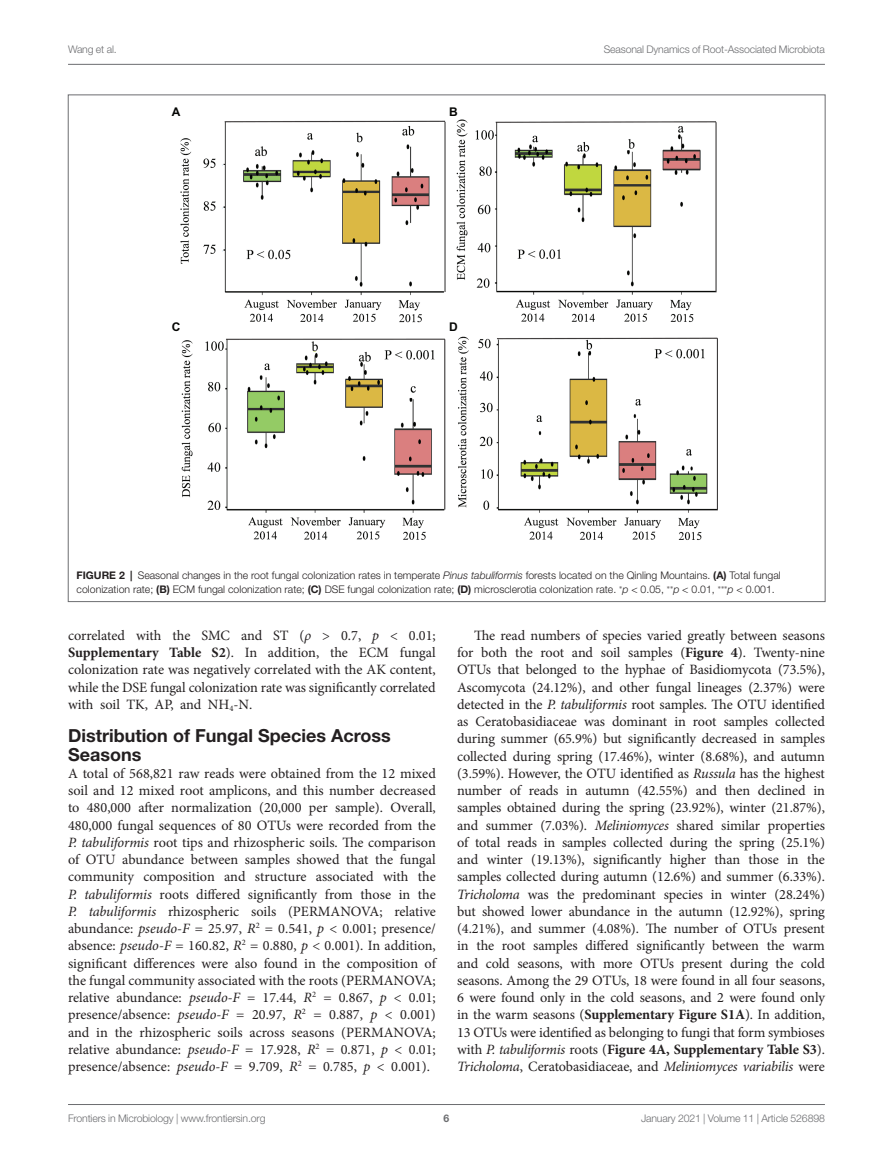
<style>
.page{position:relative;width:893px;height:1170px;background:#fff}
.page>*{position:absolute;margin:0;border:0;box-sizing:border-box;transform-origin:0 0}
.HEAD_2{font:700 18px/18.8px "Helvetica Neue LT Std";color:#231f20}
.TEXT{font:14.25px/17.2px "Minion Pro";letter-spacing:-.015em;color:#231f20;text-align:justify}
.TEXT_FLUSH{font:14.25px/17.2px "Minion Pro";color:#231f20;text-align:justify}
.t1{font:700 12px "Arial";color:#040503}
.FIG_LEG{font:300 10.5px/14.2px "Helvetica Neue LT Std";color:#231f20}
.t2{font:300 10.5px "Helvetica Neue LT Std";letter-spacing:-.015em;color:#6c6d70}
.t3{font:700 10.5px "Helvetica Neue LT Std";color:#6c6d70}
.s1{font-weight:700}
.s2{font-style:italic}
</style>
<div class="page">
<hr style="left:68px;top:64px;width:757px;height:1px;background:#6c6d70">
<hr style="left:68px;top:1104px;width:757px;height:1px;background:#6c6d70">
<img style="left:180px;top:119px;width:538px;height:421px">
<p class="t2" style="left:68px;top:42px;width:50px">Wang et al.</p>
<p class="t2" style="left:604px;top:42px;width:223px">Seasonal Dynamics of Root-Associated Microbiota</p>
<p class="t1" style="left:172px;top:103px;width:10px">A</p>
<p class="t1" style="left:449px;top:103px;width:10px">B</p>
<p class="t1" style="left:172px;top:318px;width:10px">C</p>
<p class="t1" style="left:449px;top:318px;width:10px">D</p>
<p class="FIG_LEG" style="left:77px;top:567px;width:706px"><span class="s1">FIGURE 2 |</span> Seasonal changes in the root fungal colonization rates in temperate <span class="s2">Pinus tabuliformis</span> forests located on the Qinling Mountains. <span class="s1">(A)</span> Total fungal colonization rate; <span class="s1">(B)</span> ECM fungal colonization rate; <span class="s1">(C)</span> DSE fungal colonization rate; <span class="s1">(D)</span> microsclerotia colonization rate. <sup>∗</sup><span class="s2">p</span> &lt; 0.05, <sup>∗∗</sup><span class="s2">p</span> &lt; 0.01, <sup>∗∗∗</sup><span class="s2">p</span> &lt; 0.001.</p>
<p class="TEXT" style="left:68px;top:626px;width:369px">correlated with the SMC and ST (<span class="s2">ρ</span> &gt; 0.7, <span class="s2">p</span> &lt; 0.01; <span class="s1">Supplementary Table S2</span>). In addition, the ECM fungal colonization rate was negatively correlated with the AK content, while the DSE fungal colonization rate was significantly correlated with soil TK, AP, and NH<sub>4</sub>-N.</p>
<p class="HEAD_2" style="left:68px;top:725px;width:324px">Distribution of Fungal Species Across<br>Seasons</p>
<p class="TEXT_FLUSH" style="left:68px;top:764px;width:369px">A total of 568,821 raw reads were obtained from the 12 mixed soil and 12 mixed root amplicons, and this number decreased to 480,000 after normalization (20,000 per sample). Overall, 480,000 fungal sequences of 80 OTUs were recorded from the <span class="s2">P. tabuliformis</span> root tips and rhizospheric soils. The comparison of OTU abundance between samples showed that the fungal community composition and structure associated with the <span class="s2">P. tabuliformis</span> roots differed significantly from those in the <span class="s2">P. tabuliformis</span> rhizospheric soils (PERMANOVA; relative abundance: <span class="s2">pseudo-F</span> = 25.97, <span class="s2">R</span><sup>2</sup> = 0.541, <span class="s2">p</span> &lt; 0.001; presence/ absence: <span class="s2">pseudo-F</span> = 160.82, <span class="s2">R</span><sup>2</sup> = 0.880, <span class="s2">p</span> &lt; 0.001). In addition, significant differences were also found in the composition of the fungal community associated with the roots (PERMANOVA; relative abundance: <span class="s2">pseudo-F</span> = 17.44, <span class="s2">R</span><sup>2</sup> = 0.867, <span class="s2">p</span> &lt; 0.01; presence/absence: <span class="s2">pseudo-F</span> = 20.97, <span class="s2">R</span><sup>2</sup> = 0.887, <span class="s2">p</span> &lt; 0.001) and in the rhizospheric soils across seasons (PERMANOVA; relative abundance: <span class="s2">pseudo-F</span> = 17.928, <span class="s2">R</span><sup>2</sup> = 0.871, <span class="s2">p</span> &lt; 0.01; presence/absence: <span class="s2">pseudo-F</span> = 9.709, <span class="s2">R</span><sup>2</sup> = 0.785, <span class="s2">p</span> &lt; 0.001).</p>
<p class="TEXT" style="left:457px;top:626px;width:369px;text-indent:17px">The read numbers of species varied greatly between seasons for both the root and soil samples (<span class="s1">Figure 4</span>). Twenty-nine OTUs that belonged to the hyphae of Basidiomycota (73.5%), Ascomycota (24.12%), and other fungal lineages (2.37%) were detected in the <span class="s2">P. tabuliformis</span> root samples. The OTU identified as Ceratobasidiaceae was dominant in root samples collected during summer (65.9%) but significantly decreased in samples collected during spring (17.46%), winter (8.68%), and autumn (3.59%). However, the OTU identified as <span class="s2">Russula</span> has the highest number of reads in autumn (42.55%) and then declined in samples obtained during the spring (23.92%), winter (21.87%), and summer (7.03%). <span class="s2">Meliniomyces</span> shared similar properties of total reads in samples collected during the spring (25.1%) and winter (19.13%), significantly higher than those in the samples collected during autumn (12.6%) and summer (6.33%).<br><span class="s2">Tricholoma</span> was the predominant species in winter (28.24%) but showed lower abundance in the autumn (12.92%), spring (4.21%), and summer (4.08%). The number of OTUs present in the root samples differed significantly between the warm and cold seasons, with more OTUs present during the cold seasons. Among the 29 OTUs, 18 were found in all four seasons, 6 were found only in the cold seasons, and 2 were found only in the warm seasons (<span class="s1">Supplementary Figure S1A</span>). In addition, 13 OTUs were identified as belonging to fungi that form symbioses with <span class="s2">P. tabuliformis</span> roots (<span class="s1">Figure 4A, Supplementary Table S3</span>).<br><span class="s2">Tricholoma</span>, Ceratobasidiaceae, and <span class="s2">Meliniomyces variabilis</span> were</p>
<p class="t2" style="left:68px;top:1111px;width:199px">Frontiers in Microbiology | www.frontiersin.org</p>
<p class="t3" style="left:444px;top:1111px;width:7px">6</p>
<p class="t2" style="left:641px;top:1111px;width:185px">January 2021 | Volume 11 | Article 526898</p>
</div>
